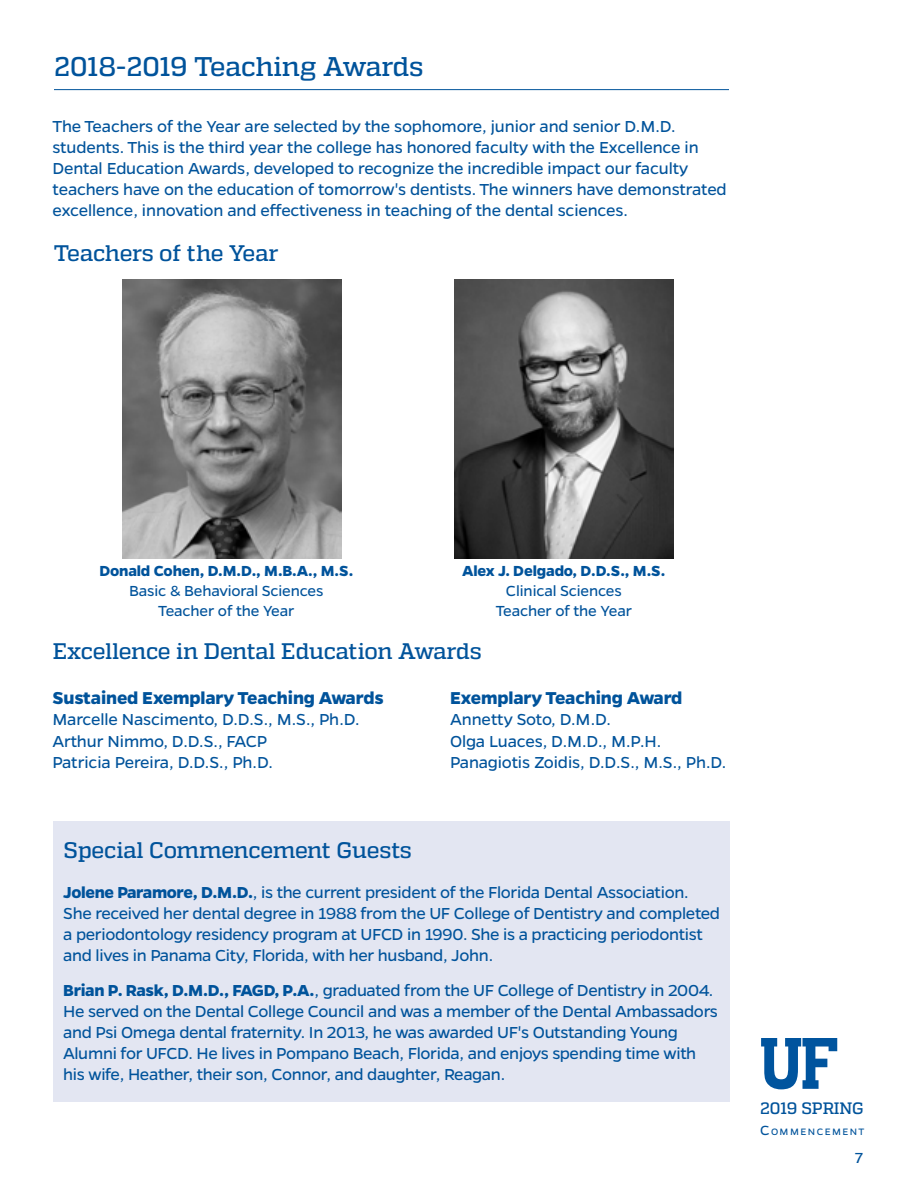
<style>
.page{position:relative;width:918px;height:1188px;background:#fff}
.page>*{position:absolute;margin:0;border:0;box-sizing:border-box;transform-origin:0 0}
.t1{font:500 27px "Quadon";letter-spacing:-.005em;color:#00539b}
.t2{font:500 22.5px "Quadon";letter-spacing:-.015em;color:#00539b}
.t3{font:700 19.5px "Gentona";letter-spacing:-.01em;color:#00539b}
.t4{font:18px/21px "Gentona";letter-spacing:-.015em;color:#00539b}
.t5{font:16.5px/19.8px "Gentona";letter-spacing:-.01em;color:#00539b;text-align:center}
.t6{font:700 16.5px "Gentona";letter-spacing:-.01em;color:#00539b}
.t7{font:500 16.5px "Quadon";letter-spacing:-.005em;color:#00539b}
.t8{font:10.5px "Gentona";letter-spacing:.13em;color:#00539b}
.s1{font-weight:700}
.s2{font-size:15px}
</style>
<div class="page">
<svg style="left:761px;top:1038px;width:76px;height:51px"></svg>
<div style="left:53px;top:822px;width:677px;height:280px;background:#e3e6f2"></div>
<hr style="left:54px;top:89px;width:675px;height:1px;background:#00539b">
<img style="left:122px;top:279px;width:220px;height:279px">
<img style="left:454px;top:279px;width:219px;height:279px">
<h1 class="t1" style="left:54px;top:52px;width:371px">2018-2019 Teaching Awards</h1>
<p class="t4" style="left:53px;top:116px;width:676px">The Teachers of the Year are selected by the sophomore, junior and senior D.M.D. students. This is the third year the college has honored faculty with the Excellence in Dental Education Awards, developed to recognize the incredible impact our faculty teachers have on the education of tomorrow's dentists. The winners have demonstrated excellence, innovation and effectiveness in teaching of the dental sciences.</p>
<p class="t2" style="left:54px;top:240px;width:226px">Teachers of the Year</p>
<p class="t6" style="left:99px;top:561px;width:256px">Donald Cohen, D.M.D., M.B.A., M.S.</p>
<p class="t5" style="left:129px;top:581px;width:196px">Basic &amp; Behavioral Sciences<br>Teacher of the Year</p>
<p class="t6" style="left:462px;top:561px;width:205px">Alex J. Delgado, D.D.S., M.S.</p>
<p class="t5" style="left:496px;top:581px;width:138px">Clinical Sciences<br>Teacher of the Year</p>
<p class="t2" style="left:53px;top:638px;width:430px">Excellence in Dental Education Awards</p>
<p class="t3" style="left:53px;top:686px;width:333px">Sustained Exemplary Teaching Awards</p>
<p class="t4" style="left:53px;top:709px;width:309px;line-height:21.6px">Marcelle Nascimento, D.D.S., M.S., Ph.D.<br>Arthur Nimmo, D.D.S., FACP<br>Patricia Pereira, D.D.S., Ph.D.</p>
<p class="t2" style="left:63px;top:838px;width:350px">Special Commencement Guests</p>
<p class="t3" style="left:450px;top:686px;width:234px">Exemplary Teaching Award</p>
<p class="t4" style="left:450px;top:709px;width:278px;line-height:21.6px">Annetty Soto, D.M.D.<br>Olga Luaces, D.M.D., M.P.H.<br>Panagiotis Zoidis, D.D.S., M.S., Ph.D.</p>
<p class="t4" style="left:63px;top:882px;width:658px"><span class="s1">Jolene Paramore, D.M.D.</span>, is the current president of the Florida Dental Association.<br>She received her dental degree in 1988 from the UF College of Dentistry and completed a periodontology residency program at UFCD in 1990. She is a practicing periodontist and lives in Panama City, Florida, with her husband, John.</p>
<p class="t4" style="left:63px;top:979px;width:656px"><span class="s1">Brian P. Rask, D.M.D., FAGD, P.A.</span>, graduated from the UF College of Dentistry in 2004.<br>He served on the Dental College Council and was a member of the Dental Ambassadors and Psi Omega dental fraternity. In 2013, he was awarded UF's Outstanding Young Alumni for UFCD. He lives in Pompano Beach, Florida, and enjoys spending time with his wife, Heather, their son, Connor, and daughter, Reagan.</p>
<p class="t7" style="left:760px;top:1098px;width:105px">2019 SPRING</p>
<p class="t8" style="left:760px;top:1125px;width:106px"><span class="s2">C</span>ommencement</p>
<p class="t5" style="left:855px;top:1148px;width:9px">7</p>
</div>
